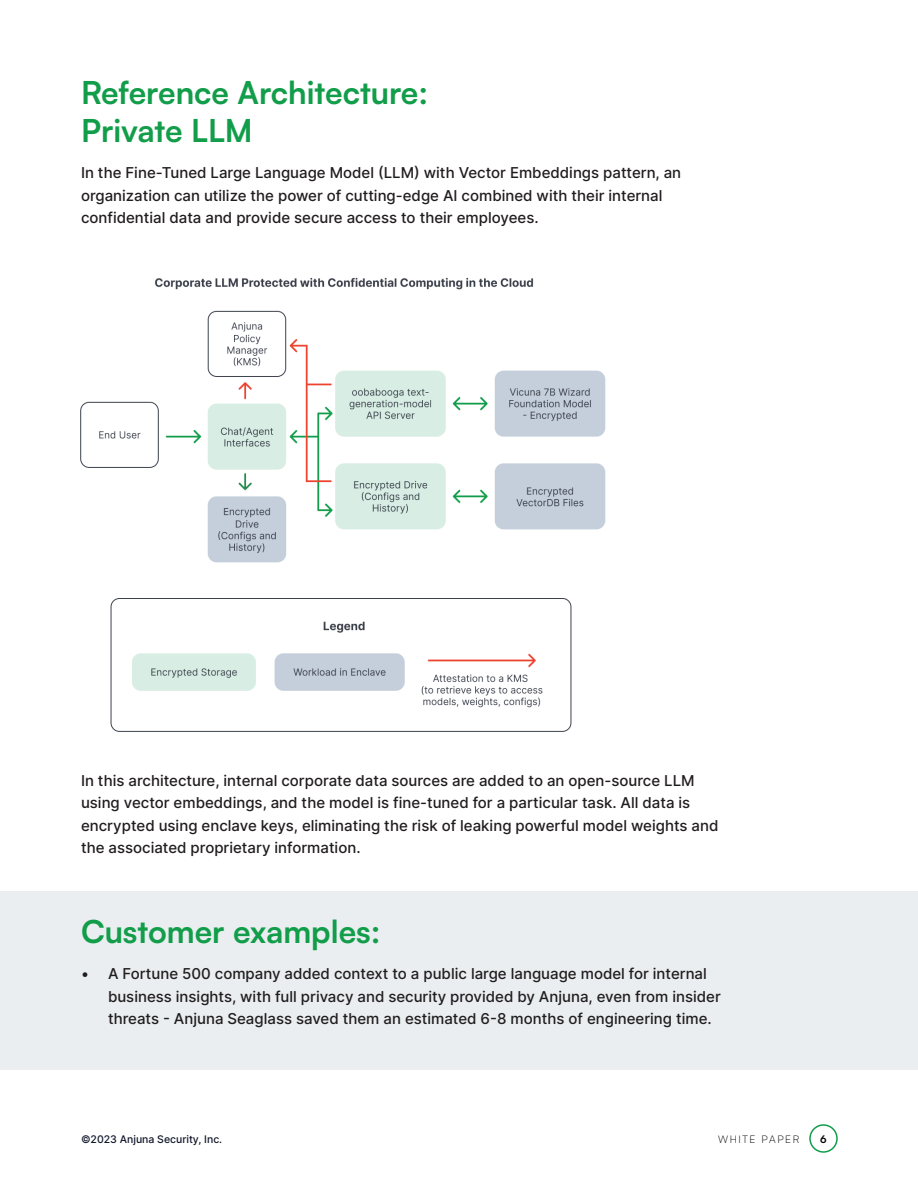
<style>
.page{position:relative;width:918px;height:1188px;background:#fff}
.page>*{position:absolute;margin:0;border:0;box-sizing:border-box;transform-origin:0 0}
.t1{font:700 31.5px/37.8px "Satoshi";color:#119d49}
.t2{font:500 15px/22.5px "Inter";color:#211d1e}
.t3{font:500 10.5px "Inter";color:#0e1528}
.t4{font:300 10.5px "Satoshi";letter-spacing:.15em;color:#040503}
.t5{font:700 10.5px "Satoshi";color:#040503}
</style>
<div class="page">
<img style="left:80px;top:277px;width:526px;height:455px">
<div style="left:0;top:891px;width:918px;height:179px;background:#eaeef1"></div>
<div style="left:809px;top:1124px;width:29px;height:29px;border:2px solid #119d49;border-radius:50%"></div>
<h1 class="t1" style="left:81px;top:72px;width:349px">Reference Architecture:<br>Private LLM</h1>
<p class="t2" style="left:81px;top:161px;width:602px">In the Fine-Tuned Large Language Model (LLM) with Vector Embeddings pattern, an organization can utilize the power of cutting-edge AI combined with their internal confidential data and provide secure access to their employees.</p>
<p class="t2" style="left:81px;top:769px;width:639px">In this architecture, internal corporate data sources are added to an open-source LLM using vector embeddings, and the model is fine-tuned for a particular task. All data is encrypted using enclave keys, eliminating the risk of leaking powerful model weights and the associated proprietary information.</p>
<h1 class="t1" style="left:81px;top:911px;width:301px">Customer examples:</h1>
<p class="t2" style="left:108px;top:962px;width:614px;text-indent:-27px">• A Fortune 500 company added context to a public large language model for internal business insights, with full privacy and security provided by Anjuna, even from insider threats - Anjuna Seaglass saved them an estimated 6-8 months of engineering time.</p>
<p class="t3" style="left:81px;top:1131px;width:143px">©2023 Anjuna Security, Inc.</p>
<p class="t4" style="left:718px;top:1132px;width:83px">WHITE PAPER</p>
<p class="t5" style="left:820px;top:1131px;width:8px">6</p>
</div>
